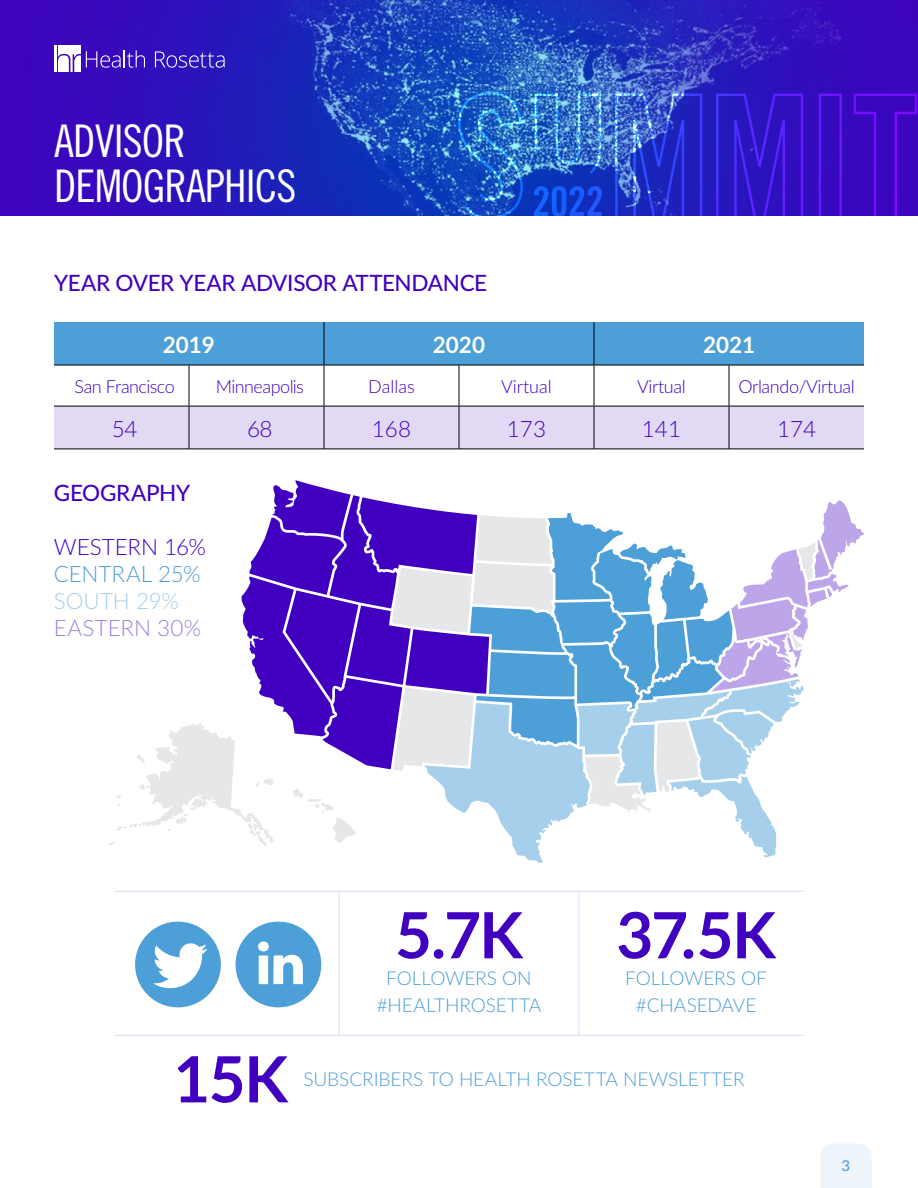
<style>
.page{position:relative;width:918px;height:1188px;background:#fff}
.page>*{position:absolute;margin:0;border:0;box-sizing:border-box;transform-origin:0 0}
.t1{font:700 63.75px "Lato";letter-spacing:-.025em;color:#4100bf}
.t2{font:45px/45px "Trade Gothic Cond Eighteen";letter-spacing:-.02em;color:#fff}
.t3{font:500 22.5px "Lato";letter-spacing:-.01em;color:#4100bf}
.t4{font:300 22.5px "Lato";color:#4100bf}
.t5{font:700 22.5px "Lato";color:#fff}
.t6{font:300 22.5px "Lato";letter-spacing:-.005em;color:#4d9fd7}
.t7{font:300 22.5px "Lato";letter-spacing:.01em;color:#a080df}
.t8{font:300 22.5px "Lato";letter-spacing:-.005em;color:#a6cfeb}
.t9{font:300 19.2px/26.7px "Lato";letter-spacing:-.005em;color:#4d9fd7;text-align:center}
.t10{font:300 18px "Lato";letter-spacing:-.02em;color:#4100bf}
.t11{font:300 18px "Lato";color:#4100bf}
.t12{font:500 15px "Lato";color:#4d9fd7}
</style>
<div class="page">
<div style="left:54px;top:322px;width:810px;height:43px;background:#4d9fd7"></div>
<div style="left:54px;top:407px;width:810px;height:42px;background:#e2d9f5"></div>
<hr style="left:324px;top:322px;width:1px;height:43px;background:#000">
<hr style="left:189px;top:365px;width:1px;height:41px;background:#000">
<hr style="left:324px;top:365px;width:1px;height:41px;background:#000">
<hr style="left:594px;top:365px;width:1px;height:41px;background:#000">
<hr style="left:189px;top:406px;width:1px;height:43px;background:#000">
<hr style="left:324px;top:406px;width:1px;height:43px;background:#000">
<hr style="left:594px;top:406px;width:1px;height:43px;background:#000">
<hr style="left:54px;top:365px;width:135px;height:1px;background:#000">
<hr style="left:189px;top:365px;width:135px;height:1px;background:#000">
<hr style="left:324px;top:365px;width:135px;height:1px;background:#000">
<hr style="left:459px;top:365px;width:135px;height:1px;background:#000">
<hr style="left:594px;top:365px;width:135px;height:1px;background:#000">
<hr style="left:729px;top:365px;width:135px;height:1px;background:#000">
<hr style="left:594px;top:322px;width:1px;height:43px;background:#000">
<hr style="left:459px;top:365px;width:1px;height:41px;background:#000">
<hr style="left:729px;top:365px;width:1px;height:41px;background:#000">
<hr style="left:54px;top:406px;width:135px;height:1px;background:#000">
<hr style="left:189px;top:406px;width:135px;height:1px;background:#000">
<hr style="left:324px;top:406px;width:135px;height:1px;background:#000">
<hr style="left:459px;top:406px;width:135px;height:1px;background:#000">
<hr style="left:459px;top:406px;width:1px;height:43px;background:#000">
<hr style="left:594px;top:406px;width:135px;height:1px;background:#000">
<hr style="left:729px;top:406px;width:135px;height:1px;background:#000">
<hr style="left:729px;top:406px;width:1px;height:43px;background:#000">
<hr style="left:54px;top:449px;width:135px;height:1px;background:#000">
<hr style="left:189px;top:449px;width:135px;height:1px;background:#000">
<hr style="left:324px;top:449px;width:135px;height:1px;background:#000">
<hr style="left:459px;top:449px;width:135px;height:1px;background:#000">
<hr style="left:594px;top:449px;width:135px;height:1px;background:#000">
<hr style="left:729px;top:449px;width:135px;height:1px;background:#000">
<img style="left:0;top:0;width:918px;height:216px">
<hr style="left:115px;top:1035px;width:688px;height:1px;background:#e2d9f5">
<hr style="left:115px;top:891px;width:688px;height:1px;background:#e2d9f5">
<hr style="left:579px;top:892px;width:1px;height:143px;background:#e2d9f5">
<hr style="left:339px;top:892px;width:1px;height:143px;background:#e2d9f5">
<svg style="left:236px;top:922px;width:85px;height:85px"></svg>
<svg style="left:135px;top:922px;width:86px;height:85px"></svg>
<svg style="left:155px;top:51px;width:70px;height:17px"></svg>
<hr style="left:54px;top:45px;width:2px;height:27px;background:#fff">
<svg style="left:58px;top:45px;width:87px;height:27px"></svg>
<svg style="left:108px;top:480px;width:756px;height:383px"></svg>
<img style="left:458px;top:92px;width:65px;height:124px">
<img style="left:535px;top:94px;width:66px;height:80px">
<img style="left:615px;top:94px;width:87px;height:122px">
<svg style="left:716px;top:94px;width:87px;height:122px;background:#3216c8"></svg>
<svg style="left:819px;top:94px;width:23px;height:122px;background:#400dca"></svg>
<svg style="left:854px;top:94px;width:63px;height:122px;background:#4007c4"></svg>
<svg style="left:534px;top:186px;width:68px;height:30px;background:#1145da"></svg>
<div style="left:821px;top:1144px;width:51px;height:44px;background:#edf5fb"></div>
<h2 class="t2" style="left:54px;top:118px;width:244px">ADVISOR<br>DEMOGRAPHICS</h2>
<p class="t3" style="left:54px;top:267px;width:435px">YEAR OVER YEAR ADVISOR ATTENDANCE</p>
<p class="t5" style="left:163px;top:328px;width:54px">2019</p>
<p class="t5" style="left:433px;top:328px;width:54px">2020</p>
<p class="t5" style="left:703px;top:328px;width:54px">2021</p>
<p class="t10" style="left:75px;top:374px;width:102px">San Francisco</p>
<p class="t10" style="left:216px;top:374px;width:90px">Minneapolis</p>
<p class="t10" style="left:368px;top:374px;width:48px">Dallas</p>
<p class="t11" style="left:501px;top:374px;width:52px">Virtual</p>
<p class="t10" style="left:637px;top:374px;width:50px">Virtual</p>
<p class="t10" style="left:738px;top:374px;width:118px">Orlando/Virtual</p>
<p class="t4" style="left:112px;top:413px;width:27px">54</p>
<p class="t4" style="left:247px;top:413px;width:27px">68</p>
<p class="t4" style="left:372px;top:413px;width:41px">168</p>
<p class="t4" style="left:507px;top:413px;width:41px">173</p>
<p class="t4" style="left:642px;top:413px;width:41px">141</p>
<p class="t4" style="left:777px;top:413px;width:41px">174</p>
<p class="t3" style="left:54px;top:477px;width:138px">GEOGRAPHY</p>
<p class="t4" style="left:54px;top:531px;width:153px">WESTERN 16%</p>
<p class="t6" style="left:54px;top:558px;width:148px">CENTRAL 25%</p>
<p class="t8" style="left:54px;top:585px;width:127px">SOUTH 29%</p>
<p class="t7" style="left:54px;top:612px;width:149px">EASTERN 30%</p>
<h1 class="t1" style="left:395px;top:888px;width:129px">5.7K</h1>
<p class="t9" style="left:377px;top:964px;width:166px">FOLLOWERS ON #HEALTHROSETTA</p>
<h1 class="t1" style="left:616px;top:888px;width:161px">37.5K</h1>
<p class="t9" style="left:625px;top:964px;width:143px">FOLLOWERS OF #CHASEDAVE</p>
<h1 class="t1" style="left:173px;top:1032px;width:116px">15K</h1>
<p class="t9" style="left:304px;top:1065px;width:443px">SUBSCRIBERS TO HEALTH ROSETTA NEWSLETTER</p>
<p class="t12" style="left:842px;top:1154px;width:10px">3</p>
</div>
